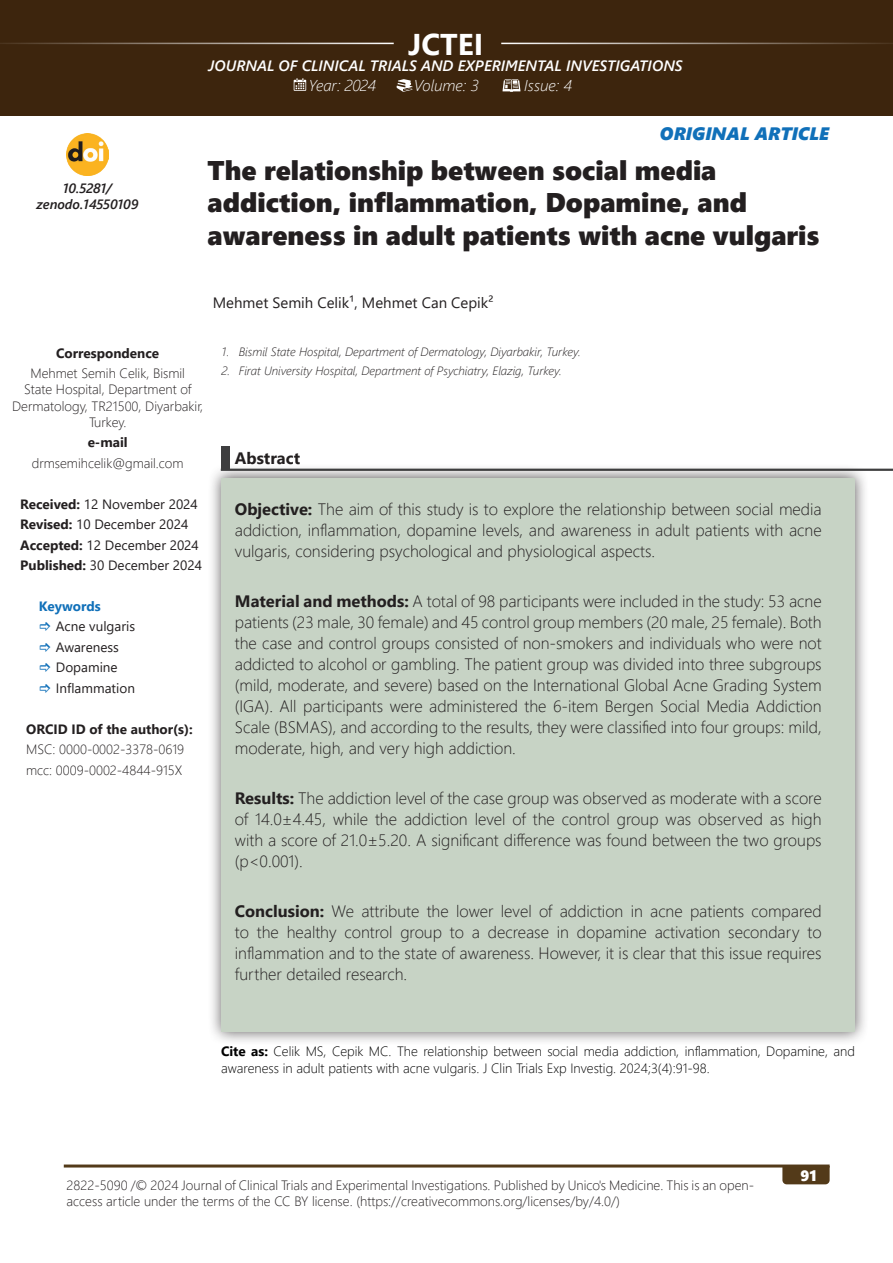
<style>
.page{position:relative;width:893px;height:1263px;background:#fff}
.page>*{position:absolute;margin:0;border:0;box-sizing:border-box;transform-origin:0 0}
.t1{font:700 30px "Segoe UI";color:#fff}
.t2{font:27px/32.4px "Segoe UI Black";color:#231f20}
.t3{font:italic 18px "Segoe UI Black";color:#1070b9}
.t4{font:300 16.5px/21px "Segoe UI";color:#231f20;text-align:justify}
.t5{font:700 16.5px "Segoe UI";color:#231f20}
.t6{font:italic 300 15.75px "Segoe UI";color:#fff}
.t7{font:italic 600 15px "Segoe UI";color:#fff}
.t8{font:15px "Segoe UI";color:#231f20}
.t9{font:15px "Segoe UI Black";color:#fff}
.t10{font:300 13.5px/16.2px "Segoe UI";color:#231f20}
.t11{font:300 13.5px/16.2px "Segoe UI";color:#000}
.t12{font:13.5px/20.4px "Segoe UI";color:#231f20}
.t13{font:700 13.5px "Segoe UI";color:#231f20}
.t14{font:italic 600 13.5px/16.2px "Segoe UI";color:#231f20;text-align:center}
.t15{font:700 13.5px "Segoe UI";color:#1070b9}
.t16{font:italic 300 12px "Segoe UI";color:#231f20}
.s1{font-weight:700}
</style>
<div class="page">
<div style="left:0;top:0;width:893px;height:115px;background:#3d250d"></div>
<hr style="left:501px;top:43px;width:392px;height:1px;background:#fff">
<hr style="left:0;top:43px;width:394px;height:1px;background:#fff">
<svg style="left:782px;top:1167px;width:48px;height:17px"></svg>
<hr style="left:64px;top:1164px;width:766px;height:3px;background:#533a19">
<div style="left:208px;top:464px;width:661px;height:581px;background:#231f20;opacity:.75"></div>
<div style="left:222px;top:478px;width:633px;height:553px;background:#c7d3c5"></div>
<svg style="left:396px;top:79px;width:16px;height:13px"></svg>
<svg style="left:294px;top:78px;width:12px;height:13px"></svg>
<svg style="left:503px;top:79px;width:17px;height:13px"></svg>
<img style="left:66px;top:133px;width:43px;height:42px">
<div style="left:221px;top:446px;width:9px;height:24px;background:#3e3e3f"></div>
<hr style="left:221px;top:469px;width:672px;height:2px;background:#3e3e3f">
<h1 class="t1" style="left:408px;top:16px;width:77px">JCTEI</h1>
<p class="t7" style="left:209px;top:52px;width:476px">JOURNAL OF CLINICAL TRIALS AND EXPERIMENTAL INVESTIGATIONS</p>
<p class="t14" style="left:37px;top:178px;width:103px">10.5281/ zenodo.14550109</p>
<p class="t6" style="left:308px;top:70px;width:69px">Year: 2024</p>
<p class="t6" style="left:413px;top:70px;width:67px">Volume: 3</p>
<p class="t6" style="left:524px;top:70px;width:49px">Issue: 4</p>
<p class="t3" style="left:660px;top:120px;width:171px">ORIGINAL ARTICLE</p>
<h2 class="t2" style="left:208px;top:152px;width:613px">The relationship between social media addiction, inflammation, Dopamine, and awareness in adult patients with acne vulgaris</h2>
<p class="t13" style="left:56px;top:340px;width:105px">Correspondence</p>
<p class="t10" style="left:12px;top:364px;width:193px;text-align:center">Mehmet Semih Celik, Bismil<br>State Hospital, Department of<br>Dermatology, TR21500, Diyarbakir,<br>Turkey.</p>
<p class="t13" style="left:88px;top:430px;width:42px">e-mail</p>
<p class="t10" style="left:32px;top:453px;width:153px">drmsemihcelik@gmail.com</p>
<p class="t12" style="left:20px;top:492px;width:183px"><span class="s1">Received:</span> 12 November 2024<br><span class="s1">Revised:</span> 10 December 2024<br><span class="s1">Accepted:</span> 12 December 2024<br><span class="s1">Published:</span> 30 December 2024</p>
<p class="t15" style="left:39px;top:593px;width:63px">Keywords</p>
<p class="t12" style="left:56px;top:615px;width:81px">Acne vulgaris<br>Awareness<br>Dopamine<br>Inflammation</p>
<p class="t13" style="left:26px;top:716px;width:168px">ORCID ID of the author(s):</p>
<p class="t10" style="left:26px;top:738px;width:160px;line-height:20.4px">MSC: 0000-0002-3378-0619 mcc: 0009-0002-4844-915X</p>
<p class="t8" style="left:213px;top:289px;width:282px">Mehmet Semih Celik¹, Mehmet Can Cepik²</p>
<p class="t16" style="left:222px;top:341px;width:360px">1. Bismil State Hospital, Department of Dermatology, Diyarbakir, Turkey.</p>
<p class="t16" style="left:222px;top:359px;width:342px">2. Firat University Hospital, Department of Psychiatry, Elazig, Turkey.</p>
<p class="t5" style="left:235px;top:442px;width:67px">Abstract</p>
<p class="t4" style="left:235px;top:497px;width:588px"><span class="s1">Objective:</span> The aim of this study is to explore the relationship between social media addiction, inflammation, dopamine levels, and awareness in adult patients with acne vulgaris, considering psychological and physiological aspects.</p>
<p class="t4" style="left:235px;top:589px;width:588px"><span class="s1">Material and methods:</span> A total of 98 participants were included in the study: 53 acne patients (23 male, 30 female) and 45 control group members (20 male, 25 female). Both the case and control groups consisted of non-smokers and individuals who were not addicted to alcohol or gambling. The patient group was divided into three subgroups (mild, moderate, and severe) based on the International Global Acne Grading System (IGA). All participants were administered the 6-item Bergen Social Media Addiction Scale (BSMAS), and according to the results, they were classified into four groups: mild, moderate, high, and very high addiction.</p>
<p class="t4" style="left:235px;top:786px;width:588px"><span class="s1">Results:</span> The addiction level of the case group was observed as moderate with a score of 14.0±4.45, while the addiction level of the control group was observed as high with a score of 21.0±5.20. A significant difference was found between the two groups (p&lt;0.001).</p>
<p class="t4" style="left:235px;top:899px;width:588px"><span class="s1">Conclusion:</span> We attribute the lower level of addiction in acne patients compared to the healthy control group to a decrease in dopamine activation secondary to inflammation and to the state of awareness. However, it is clear that this issue requires further detailed research.</p>
<p class="t11" style="left:221px;top:1042px;width:635px"><span class="s1">Cite as:</span> Celik MS, Cepik MC. The relationship between social media addiction, inflammation, Dopamine, and awareness in adult patients with acne vulgaris. J Clin Trials Exp Investig. 2024;3(4):91-98.</p>
<p class="t10" style="left:67px;top:1176px;width:689px">2822-5090 /© 2024 Journal of Clinical Trials and Experimental Investigations. Published by Unico's Medicine. This is an open&shy;access article under the terms of the CC BY license. (https://creativecommons.org/licenses/by/4.0/)</p>
<p class="t9" style="left:801px;top:1165px;width:18px">91</p>
</div>
